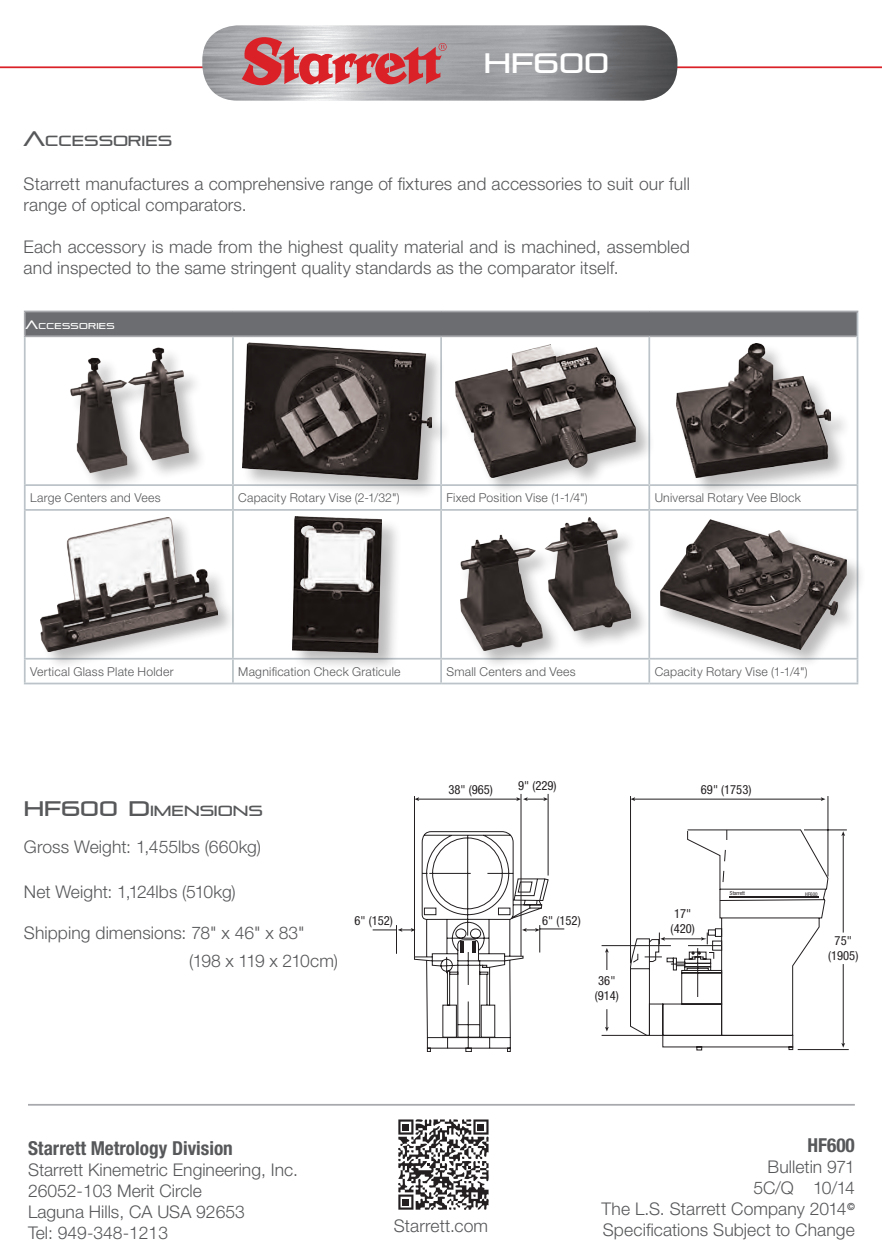
<style>
.page{position:relative;width:882px;height:1260px;background:#fff}
.page>*{position:absolute;margin:0;border:0;box-sizing:border-box;transform-origin:0 0}
.t1{font:28px "Pirulen Rg";color:#fff}
.t2{font:700 condensed 19.25px "Helvetica Neue LT Pro";color:#57585a}
.t3{font:300 17.5px/21px "Helvetica Neue LT Pro";letter-spacing:.005em;color:#57585a}
.t4{font:14.7px "Pirulen";color:#57585a}
.t5{font:condensed 12.6px/15px "Helvetica Neue LT Pro";color:#231f20}
.t6{font:300 12.25px "Helvetica Neue LT Pro";letter-spacing:.02em;color:#57585a}
.t7{font:8.58px "Pirulen Rg";letter-spacing:.035em;color:#fff}
.t8{font:condensed 5.42px "Helvetica Neue LT Pro";color:#231f20}
.t9{font:condensed 5.08px "Helvetica Neue LT Pro";color:#231f20}
.s1{font-size:21px}
.s2{font-size:12.25px}
</style>
<div class="page">
<hr style="left:414px;top:796px;width:1px;height:161px;background:#231f20">
<hr style="left:630px;top:796px;width:1px;height:167px;background:#231f20">
<hr style="left:828px;top:796px;width:1px;height:80px;background:#231f20">
<hr style="left:804px;top:830px;width:43px;height:1px;background:#231f20">
<hr style="left:798px;top:1049px;width:51px;height:1px;background:#231f20">
<hr style="left:521px;top:794px;width:1px;height:162px;background:#231f20">
<hr style="left:548px;top:794px;width:1px;height:82px;background:#231f20">
<hr style="left:418px;top:799px;width:100px;height:1px;background:#231f20">
<svg style="left:415px;top:797px;width:4px;height:4px"></svg>
<svg style="left:516px;top:797px;width:32px;height:4px"></svg>
<svg style="left:373px;top:831px;width:191px;height:221px"></svg>
<hr style="left:634px;top:799px;width:188px;height:1px;background:#231f20">
<svg style="left:631px;top:797px;width:4px;height:4px"></svg>
<svg style="left:821px;top:797px;width:4px;height:4px"></svg>
<hr style="left:843px;top:835px;width:1px;height:98px;background:#231f20">
<svg style="left:841px;top:831px;width:4px;height:5px"></svg>
<hr style="left:843px;top:964px;width:1px;height:80px;background:#231f20">
<svg style="left:841px;top:1043px;width:4px;height:5px"></svg>
<svg style="left:601px;top:829px;width:228px;height:222px"></svg>
<div style="left:25px;top:311px;width:833px;height:25px;background:#6c6d70"></div>
<hr style="left:24px;top:311px;width:209px;height:1px;background:#a8a9ad">
<hr style="left:24px;top:312px;width:2px;height:23px;background:#a8a9ad">
<hr style="left:233px;top:311px;width:208px;height:1px;background:#a8a9ad">
<hr style="left:441px;top:311px;width:208px;height:1px;background:#a8a9ad">
<hr style="left:649px;top:311px;width:209px;height:1px;background:#a8a9ad">
<hr style="left:24px;top:335px;width:209px;height:2px;background:#a8a9ad">
<hr style="left:233px;top:335px;width:208px;height:2px;background:#a8a9ad">
<hr style="left:441px;top:335px;width:208px;height:2px;background:#a8a9ad">
<hr style="left:649px;top:335px;width:208px;height:2px;background:#a8a9ad">
<svg style="left:857px;top:312px;width:1px;height:24px"></svg>
<hr style="left:24px;top:337px;width:2px;height:147px;background:#bcc4c9">
<hr style="left:232px;top:337px;width:2px;height:147px;background:#bcc4c9">
<hr style="left:440px;top:337px;width:2px;height:147px;background:#bcc4c9">
<hr style="left:648px;top:337px;width:2px;height:147px;background:#bcc4c9">
<hr style="left:857px;top:336px;width:1px;height:148px;background:#bcc4c9">
<hr style="left:24px;top:484px;width:209px;height:2px;background:#bcc4c9">
<hr style="left:24px;top:486px;width:2px;height:23px;background:#bcc4c9">
<hr style="left:233px;top:484px;width:208px;height:2px;background:#bcc4c9">
<hr style="left:232px;top:486px;width:2px;height:23px;background:#bcc4c9">
<hr style="left:441px;top:484px;width:208px;height:2px;background:#bcc4c9">
<hr style="left:440px;top:486px;width:2px;height:23px;background:#bcc4c9">
<hr style="left:649px;top:484px;width:209px;height:2px;background:#bcc4c9">
<hr style="left:648px;top:486px;width:2px;height:23px;background:#bcc4c9">
<svg style="left:857px;top:486px;width:1px;height:23px"></svg>
<hr style="left:24px;top:509px;width:209px;height:2px;background:#bcc4c9">
<hr style="left:24px;top:511px;width:2px;height:147px;background:#bcc4c9">
<hr style="left:233px;top:509px;width:208px;height:2px;background:#bcc4c9">
<hr style="left:232px;top:511px;width:2px;height:147px;background:#bcc4c9">
<hr style="left:441px;top:509px;width:208px;height:2px;background:#bcc4c9">
<hr style="left:440px;top:511px;width:2px;height:147px;background:#bcc4c9">
<hr style="left:649px;top:509px;width:209px;height:2px;background:#bcc4c9">
<hr style="left:648px;top:511px;width:2px;height:147px;background:#bcc4c9">
<hr style="left:857px;top:511px;width:1px;height:147px;background:#bcc4c9">
<hr style="left:24px;top:658px;width:209px;height:2px;background:#bcc4c9">
<hr style="left:24px;top:660px;width:2px;height:23px;background:#bcc4c9">
<hr style="left:233px;top:658px;width:208px;height:2px;background:#bcc4c9">
<hr style="left:232px;top:660px;width:2px;height:23px;background:#bcc4c9">
<hr style="left:441px;top:658px;width:208px;height:2px;background:#bcc4c9">
<hr style="left:440px;top:660px;width:2px;height:23px;background:#bcc4c9">
<hr style="left:649px;top:658px;width:209px;height:2px;background:#bcc4c9">
<hr style="left:648px;top:660px;width:2px;height:23px;background:#bcc4c9">
<svg style="left:857px;top:669px;width:1px;height:14px"></svg>
<hr style="left:24px;top:683px;width:209px;height:1px;background:#bcc4c9">
<hr style="left:233px;top:683px;width:208px;height:1px;background:#bcc4c9">
<hr style="left:441px;top:683px;width:208px;height:1px;background:#bcc4c9">
<hr style="left:649px;top:683px;width:209px;height:1px;background:#bcc4c9">
<div style="left:70px;top:347px;width:138px;height:145px;background:#231f20;opacity:.3"></div>
<img style="left:70px;top:347px;width:118px;height:127px">
<div style="left:242px;top:342px;width:209px;height:157px;background:#231f20;opacity:.3"></div>
<img style="left:243px;top:342px;width:188px;height:137px">
<div style="left:455px;top:344px;width:200px;height:153px;background:#231f20;opacity:.3"></div>
<img style="left:455px;top:344px;width:180px;height:133px">
<div style="left:676px;top:343px;width:174px;height:155px;background:#231f20;opacity:.3"></div>
<img style="left:676px;top:344px;width:154px;height:134px">
<div style="left:41px;top:517px;width:196px;height:154px;background:#231f20;opacity:.3"></div>
<img style="left:41px;top:518px;width:176px;height:133px">
<div style="left:292px;top:516px;width:110px;height:156px;background:#231f20;opacity:.3"></div>
<img style="left:292px;top:516px;width:90px;height:136px">
<div style="left:460px;top:518px;width:190px;height:152px;background:#231f20;opacity:.3"></div>
<img style="left:460px;top:518px;width:170px;height:133px">
<div style="left:660px;top:519px;width:206px;height:150px;background:#231f20;opacity:.3"></div>
<img style="left:661px;top:519px;width:185px;height:130px">
<svg style="left:398px;top:1119px;width:91px;height:91px"></svg>
<hr style="left:0;top:66px;width:882px;height:2px;background:#da2128">
<img style="left:202px;top:25px;width:475px;height:76px">
<svg style="left:242px;top:37px;width:205px;height:48px;background:#cb7b80"></svg>
<hr style="left:28px;top:1104px;width:827px;height:2px;background:#a8a9ad">
<h1 class="t1" style="left:484px;top:46px;width:127px">HF600</h1>
<p class="t4" style="left:24px;top:132px;width:150px"><span class="s1">A</span>CCESSORIES</p>
<p class="t3" style="left:24px;top:173px;width:668px">Starrett manufactures a comprehensive range of fixtures and accessories to suit our full range of optical comparators.</p>
<p class="t3" style="left:24px;top:236px;width:668px">Each accessory is made from the highest quality material and is machined, assembled and inspected to the same stringent quality standards as the comparator itself.</p>
<p class="t7" style="left:26px;top:320px;width:90px"><span class="s2">A</span>CCESSORIES</p>
<p class="t6" style="left:30px;top:490px;width:132px">Large Centers and Vees</p>
<p class="t6" style="left:238px;top:490px;width:163px">Capacity Rotary Vise (2-1/32")</p>
<p class="t6" style="left:447px;top:490px;width:143px">Fixed Position Vise (1-1/4")</p>
<p class="t6" style="left:655px;top:490px;width:148px">Universal Rotary Vee Block</p>
<p class="t6" style="left:30px;top:664px;width:145px">Vertical Glass Plate Holder</p>
<p class="t6" style="left:238px;top:664px;width:164px">Magnification Check Graticule</p>
<p class="t6" style="left:447px;top:664px;width:131px">Small Centers and Vees</p>
<p class="t6" style="left:655px;top:664px;width:155px">Capacity Rotary Vise (1-1/4")</p>
<p class="t4" style="left:24px;top:802px;width:241px"><span class="s1">HF600 D</span>IMENSIONS</p>
<p class="t3" style="left:24px;top:836px;width:239px">Gross Weight: 1,455lbs (660kg)</p>
<p class="t3" style="left:24px;top:880px;width:213px">Net Weight: 1,124lbs (510kg)</p>
<p class="t3" style="left:189px;top:918px;width:150px;line-height:28.5px;text-indent:-165px">Shipping dimensions: 78" x 46" x 83" (198 x 119 x 210cm)</p>
<p class="t5" style="left:518px;top:778px;width:40px">9" (229)</p>
<p class="t5" style="left:449px;top:782px;width:46px">38" (965)</p>
<p class="t5" style="left:701px;top:782px;width:52px">69" (1753)</p>
<p class="t5" style="left:354px;top:913px;width:40px">6" (152)</p>
<p class="t5" style="left:542px;top:913px;width:40px">6" (152)</p>
<p class="t5" style="left:595px;top:973px;width:26px">36" (914)</p>
<p class="t5" style="left:671px;top:906px;width:26px">17" (420)</p>
<p class="t8" style="left:730px;top:890px;width:17px">Starrett</p>
<p class="t9" style="left:805px;top:891px;width:14px">HF600</p>
<p class="t5" style="left:828px;top:933px;width:32px;text-align:center">75" (1905)</p>
<p class="t2" style="left:28px;top:1136px;width:206px">Starrett Metrology Division</p>
<p class="t3" style="left:28px;top:1158px;width:272px">Starrett Kinemetric Engineering, Inc.<br>26052-103 Merit Circle<br>Laguna Hills, CA USA 92653<br>Tel: 949-348-1213</p>
<p class="t2" style="left:808px;top:1134px;width:49px">HF600</p>
<p class="t3" style="left:602px;top:1156px;width:255px;text-align:right">Bulletin 971<br>5C/Q 10/14<br>The L.S. Starrett Company 2014<sup>©</sup></p>
<p class="t3" style="left:394px;top:1215px;width:96px">Starrett.com</p>
<p class="t3" style="left:603px;top:1219px;width:254px">Specifications Subject to Change</p>
</div>
